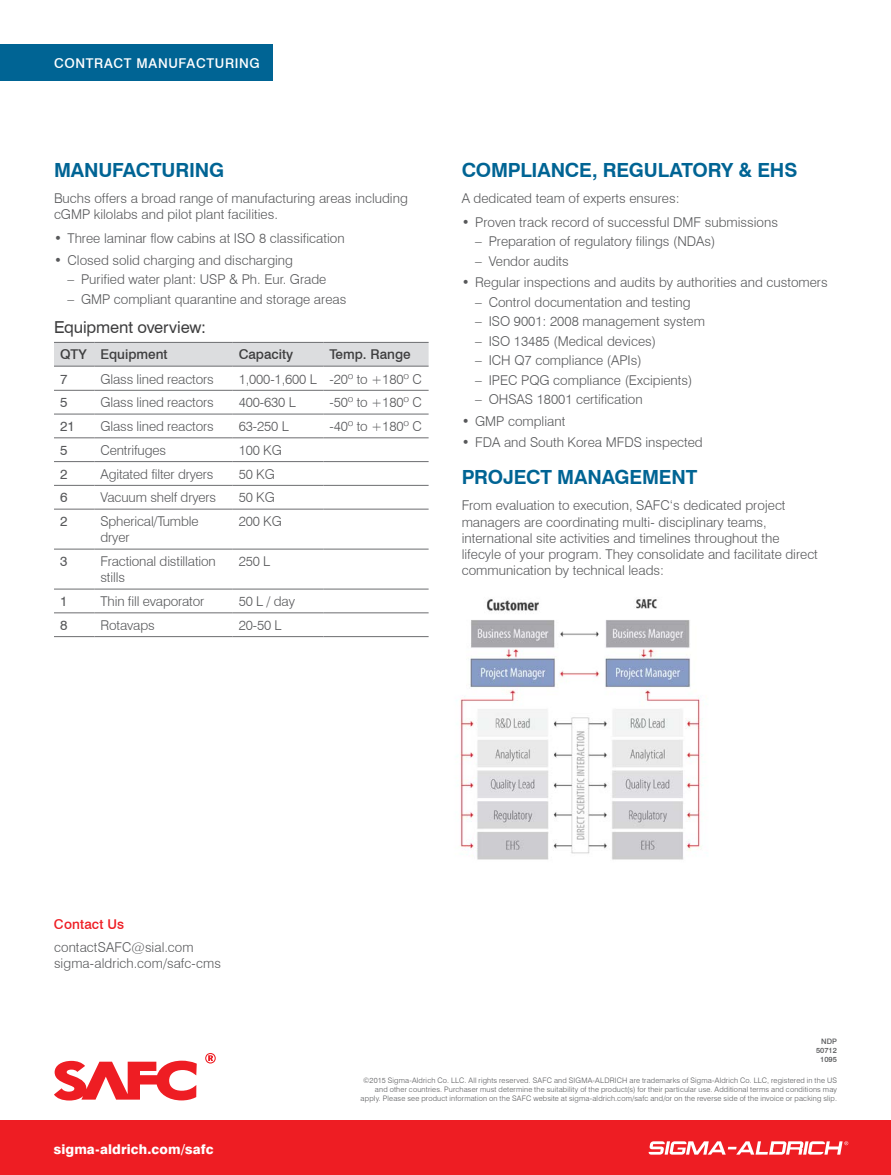
<style>
.page{position:relative;width:891px;height:1175px;background:#fff}
.page>*{position:absolute;margin:0;border:0;box-sizing:border-box;transform-origin:0 0}
.t1{font:700 19.5px "Swiss 721 BT";letter-spacing:-.01em;color:#006494}
.t2{font:16.5px "Swiss 721 BT";letter-spacing:-.01em;color:#3e3e3f}
.t3{font:300 13.5px/16.2px "Swiss 721 BT";color:#57585a}
.t4{font:500 13.5px "Swiss 721 BT";color:#3e3e3f}
.t5{font:800 13.5px "Swiss 721 BT";letter-spacing:.01em;color:#fff}
.t6{font:500 13.5px "Swiss 721 BT";letter-spacing:.05em;color:#fff}
.t7{font:13.5px "Swiss 721 BT";color:#57585a}
.t8{font:500 13.5px "Swiss 721 BT";letter-spacing:.01em;color:#ee1d23}
.t9{font:300 7.5px/9px "Swiss 721 BT";letter-spacing:.025em;color:#57585a;text-align:right}
.t10{font:500 7.5px/9px "Swiss 721 BT";color:#57585a;text-align:right}
</style>
<div class="page">
<div style="left:0;top:1120px;width:891px;height:54px;background:#ee1d23"></div>
<svg style="left:649px;top:1141px;width:199px;height:13px"></svg>
<svg style="left:54px;top:1060px;width:143px;height:40px"></svg>
<svg style="left:205px;top:1053px;width:11px;height:10px"></svg>
<img style="left:460px;top:599px;width:243px;height:261px">
<div style="left:0;top:45px;width:272px;height:36px;background:#006494"></div>
<div style="left:54px;top:343px;width:375px;height:23px;background:#dcdddf"></div>
<hr style="left:94px;top:390px;width:139px;height:1px;background:#6c6d70">
<hr style="left:233px;top:390px;width:90px;height:1px;background:#6c6d70">
<hr style="left:323px;top:390px;width:106px;height:1px;background:#6c6d70">
<hr style="left:94px;top:414px;width:139px;height:1px;background:#6c6d70">
<hr style="left:233px;top:414px;width:90px;height:1px;background:#6c6d70">
<hr style="left:323px;top:414px;width:106px;height:1px;background:#6c6d70">
<hr style="left:94px;top:437px;width:139px;height:1px;background:#6c6d70">
<hr style="left:233px;top:437px;width:90px;height:1px;background:#6c6d70">
<hr style="left:323px;top:437px;width:106px;height:1px;background:#6c6d70">
<hr style="left:94px;top:461px;width:139px;height:1px;background:#6c6d70">
<hr style="left:233px;top:461px;width:90px;height:1px;background:#6c6d70">
<hr style="left:323px;top:461px;width:106px;height:1px;background:#6c6d70">
<hr style="left:94px;top:509px;width:139px;height:1px;background:#6c6d70">
<hr style="left:233px;top:509px;width:90px;height:1px;background:#6c6d70">
<hr style="left:323px;top:509px;width:106px;height:1px;background:#6c6d70">
<hr style="left:94px;top:549px;width:139px;height:1px;background:#6c6d70">
<hr style="left:233px;top:549px;width:90px;height:1px;background:#6c6d70">
<hr style="left:323px;top:549px;width:106px;height:1px;background:#6c6d70">
<hr style="left:54px;top:390px;width:40px;height:1px;background:#6c6d70">
<hr style="left:54px;top:414px;width:40px;height:1px;background:#6c6d70">
<hr style="left:54px;top:437px;width:40px;height:1px;background:#6c6d70">
<hr style="left:54px;top:461px;width:40px;height:1px;background:#6c6d70">
<hr style="left:54px;top:509px;width:40px;height:1px;background:#6c6d70">
<hr style="left:54px;top:549px;width:40px;height:1px;background:#6c6d70">
<hr style="left:54px;top:342px;width:40px;height:1px;background:#6c6d70">
<hr style="left:94px;top:342px;width:139px;height:1px;background:#6c6d70">
<hr style="left:233px;top:342px;width:90px;height:1px;background:#6c6d70">
<hr style="left:323px;top:342px;width:106px;height:1px;background:#6c6d70">
<hr style="left:54px;top:366px;width:40px;height:1px;background:#6c6d70">
<hr style="left:94px;top:366px;width:139px;height:1px;background:#6c6d70">
<hr style="left:233px;top:366px;width:90px;height:1px;background:#6c6d70">
<hr style="left:323px;top:366px;width:106px;height:1px;background:#6c6d70">
<hr style="left:54px;top:636px;width:40px;height:1px;background:#6c6d70">
<hr style="left:94px;top:636px;width:139px;height:1px;background:#6c6d70">
<hr style="left:233px;top:636px;width:90px;height:1px;background:#6c6d70">
<hr style="left:323px;top:636px;width:106px;height:1px;background:#6c6d70">
<hr style="left:54px;top:485px;width:40px;height:1px;background:#6c6d70">
<hr style="left:94px;top:485px;width:139px;height:1px;background:#6c6d70">
<hr style="left:233px;top:485px;width:90px;height:1px;background:#6c6d70">
<hr style="left:323px;top:485px;width:106px;height:1px;background:#6c6d70">
<hr style="left:323px;top:588px;width:106px;height:1px;background:#6c6d70">
<hr style="left:323px;top:612px;width:106px;height:1px;background:#6c6d70">
<hr style="left:233px;top:588px;width:90px;height:1px;background:#6c6d70">
<hr style="left:233px;top:612px;width:90px;height:1px;background:#6c6d70">
<hr style="left:94px;top:588px;width:139px;height:1px;background:#6c6d70">
<hr style="left:94px;top:612px;width:139px;height:1px;background:#6c6d70">
<hr style="left:54px;top:588px;width:40px;height:1px;background:#6c6d70">
<hr style="left:54px;top:612px;width:40px;height:1px;background:#6c6d70">
<p class="t6" style="left:54px;top:55px;width:207px">CONTRACT MANUFACTURING</p>
<h1 class="t1" style="left:54px;top:156px;width:172px">MANUFACTURING</h1>
<p class="t3" style="left:54px;top:190px;width:355px">Buchs offers a broad range of manufacturing areas including cGMP kilolabs and pilot plant facilities.</p>
<p class="t3" style="left:54px;top:230px;width:292px">• Three laminar flow cabins at ISO 8 classification</p>
<p class="t3" style="left:54px;top:252px;width:241px">• Closed solid charging and discharging</p>
<p class="t3" style="left:68px;top:271px;width:260px">– Purified water plant: USP &amp; Ph. Eur. Grade</p>
<p class="t3" style="left:68px;top:290px;width:280px">– GMP compliant quarantine and storage areas</p>
<p class="t2" style="left:54px;top:316px;width:154px">Equipment overview:</p>
<p class="t4" style="left:60px;top:346px;width:109px">QTY Equipment</p>
<p class="t4" style="left:239px;top:346px;width:56px">Capacity</p>
<p class="t4" style="left:329px;top:346px;width:83px">Temp. Range</p>
<p class="t7" style="left:60px;top:369px;width:9px">7</p>
<p class="t3" style="left:100px;top:370px;width:115px">Glass lined reactors</p>
<p class="t3" style="left:239px;top:370px;width:185px">1,000-1,600 L -20º to +180º C</p>
<p class="t7" style="left:60px;top:393px;width:9px">5</p>
<p class="t3" style="left:100px;top:394px;width:115px">Glass lined reactors</p>
<p class="t3" style="left:239px;top:394px;width:59px">400-630 L</p>
<p class="t3" style="left:329px;top:394px;width:94px">-50º to +180º C</p>
<p class="t7" style="left:60px;top:417px;width:16px">21</p>
<p class="t3" style="left:100px;top:418px;width:115px">Glass lined reactors</p>
<p class="t3" style="left:239px;top:418px;width:51px">63-250 L</p>
<p class="t3" style="left:329px;top:418px;width:94px">-40º to +180º C</p>
<p class="t7" style="left:60px;top:441px;width:9px">5</p>
<p class="t3" style="left:100px;top:442px;width:67px">Centrifuges</p>
<p class="t3" style="left:239px;top:442px;width:45px">100 KG</p>
<p class="t7" style="left:60px;top:464px;width:9px">2</p>
<p class="t3" style="left:100px;top:465px;width:115px">Agitated filter dryers</p>
<p class="t3" style="left:239px;top:465px;width:38px">50 KG</p>
<p class="t7" style="left:60px;top:488px;width:9px">6</p>
<p class="t3" style="left:100px;top:489px;width:117px">Vacuum shelf dryers</p>
<p class="t3" style="left:239px;top:489px;width:38px">50 KG</p>
<p class="t7" style="left:60px;top:512px;width:9px">2</p>
<p class="t3" style="left:100px;top:513px;width:100px">Spherical/Tumble dryer</p>
<p class="t3" style="left:239px;top:513px;width:45px">200 KG</p>
<p class="t7" style="left:60px;top:552px;width:9px">3</p>
<p class="t3" style="left:100px;top:553px;width:117px">Fractional distillation stills</p>
<p class="t3" style="left:239px;top:553px;width:33px">250 L</p>
<p class="t7" style="left:60px;top:592px;width:9px">1</p>
<p class="t3" style="left:100px;top:593px;width:105px">Thin fill evaporator</p>
<p class="t3" style="left:239px;top:593px;width:58px">50 L / day</p>
<p class="t7" style="left:60px;top:616px;width:9px">8</p>
<p class="t3" style="left:100px;top:617px;width:56px">Rotavaps</p>
<p class="t3" style="left:239px;top:617px;width:44px">20-50 L</p>
<h1 class="t1" style="left:462px;top:156px;width:337px">COMPLIANCE, REGULATORY &amp; EHS</h1>
<p class="t3" style="left:462px;top:190px;width:219px">A dedicated team of experts ensures:</p>
<p class="t3" style="left:462px;top:214px;width:318px">• Proven track record of successful DMF submissions</p>
<p class="t3" style="left:475px;top:233px;width:242px">– Preparation of regulatory filings (NDAs)</p>
<p class="t3" style="left:475px;top:253px;width:95px">– Vendor audits</p>
<p class="t3" style="left:462px;top:274px;width:368px">• Regular inspections and audits by authorities and customers</p>
<p class="t3" style="left:475px;top:294px;width:217px">– Control documentation and testing</p>
<p class="t3" style="left:475px;top:313px;width:231px">– ISO 9001: 2008 management system</p>
<p class="t3" style="left:475px;top:333px;width:182px">– ISO 13485 (Medical devices)</p>
<p class="t3" style="left:475px;top:352px;width:168px">– ICH Q7 compliance (APIs)</p>
<p class="t3" style="left:475px;top:371px;width:219px">– IPEC PQG compliance (Excipients)</p>
<p class="t3" style="left:475px;top:391px;width:169px">– OHSAS 18001 certification</p>
<p class="t3" style="left:462px;top:412px;width:105px">• GMP compliant</p>
<p class="t3" style="left:462px;top:434px;width:243px">• FDA and South Korea MFDS inspected</p>
<h1 class="t1" style="left:462px;top:464px;width:237px">PROJECT MANAGEMENT</h1>
<p class="t3" style="left:462px;top:497px;width:358px">From evaluation to execution, SAFC‘s dedicated project managers are coordinating multi- disciplinary teams, international site activities and timelines throughout the lifecyle of your program. They consolidate and facilitate direct communication by technical leads:</p>
<p class="t8" style="left:54px;top:916px;width:72px">Contact Us</p>
<p class="t3" style="left:54px;top:938px;width:169px">contactSAFC@sial.com sigma-aldrich.com/safc-cms</p>
<p class="t10" style="left:816px;top:1037px;width:22px">NDP<br>50712<br>1095</p>
<p class="t5" style="left:53px;top:1140px;width:162px">sigma-aldrich.com/safc</p>
<p class="t9" style="left:361px;top:1075px;width:478px">©2015 Sigma-Aldrich Co. LLC. All rights reserved. SAFC and SIGMA-ALDRICH are trademarks of Sigma-Aldrich Co. LLC, registered in the US and other countries. Purchaser must determine the suitability of the product(s) for their particular use. Additional terms and conditions may apply. Please see product information on the SAFC website at sigma-aldrich.com/safc and/or on the reverse side of the invoice or packing slip.</p>
</div>
